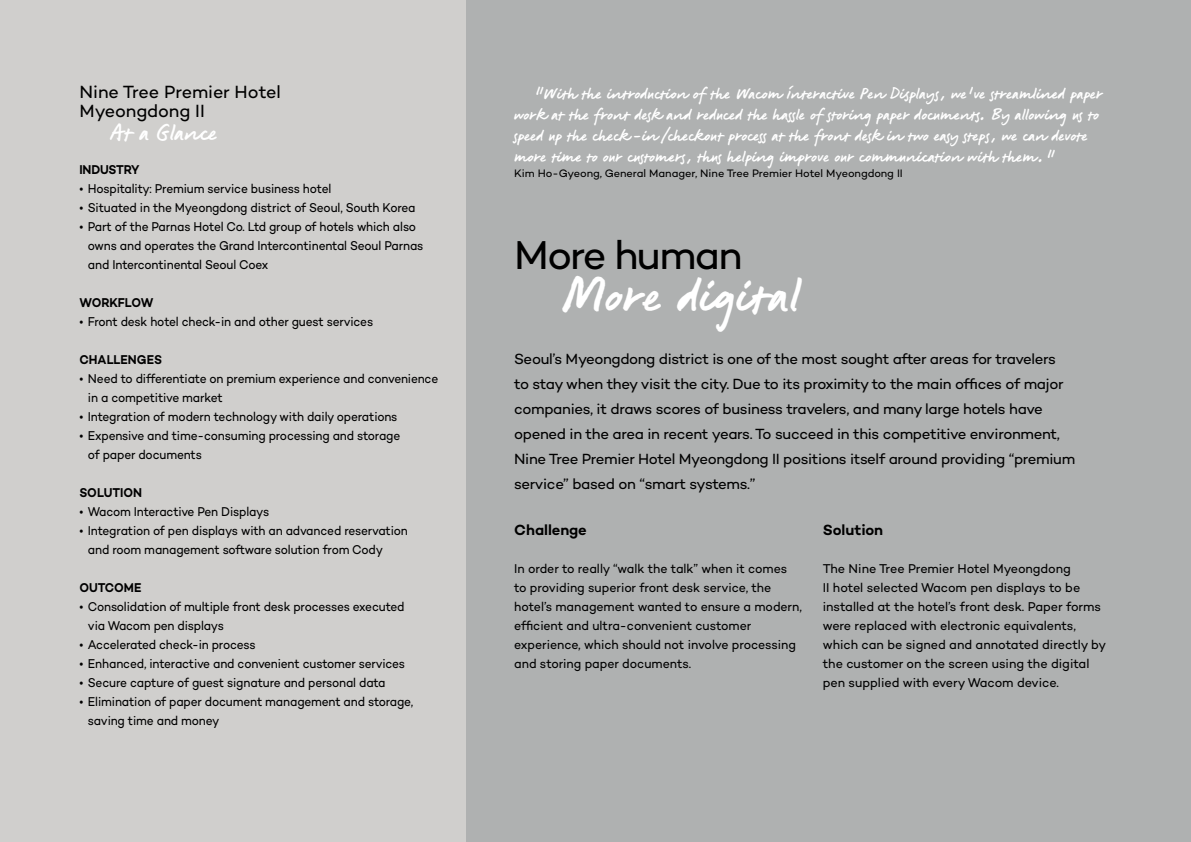
<style>
.page{position:relative;width:1191px;height:842px;background:#afb1b1}
.page>*{position:absolute;margin:0;border:0;box-sizing:border-box;transform-origin:0 0}
.t1{font:49.2px "Signature Wacom";color:#fff}
.t2{font:41px "Campton Wacom";letter-spacing:-.04em;color:#000}
.t3{font:23px "Signature Wacom";color:#fff}
.t4{font:18px/19px "Campton Wacom";letter-spacing:-.005em;color:#000}
.t5{font:16px/21px "Signature Wacom";color:#fff}
.t6{font:15px/25px "Campton Wacom";letter-spacing:-.025em;color:#000}
.t7{font:600 15px "Campton Wacom";letter-spacing:-.005em;color:#000}
.t8{font:13px/19px "Campton Wacom";letter-spacing:-.01em;color:#000;scale:.92 1}
.t9{font:13px/19px "Campton Wacom";letter-spacing:-.01em;color:#000}
.t10{font:13px/19px "Campton Wacom";letter-spacing:-.01em;color:#000;scale:.95 1}
.t11{font:600 13px "Campton Wacom";letter-spacing:-.01em;color:#000;scale:.92 1}
.t12{font:11px "Campton Wacom";letter-spacing:-.005em;color:#000}
</style>
<div class="page">
<div style="left:0;top:0;width:465px;height:842px;background:#d0cfcd"></div>
<h3 class="t4" style="left:79px;top:82px;width:203px">Nine Tree Premier Hotel<br>Myeongdong II</h3>
<h3 class="t3" style="left:110px;top:118px;width:109px">At a Glance</h3>
<p class="t11" style="left:79px;top:162px;width:67px">INDUSTRY</p>
<p class="t8" style="left:79px;top:179px;width:275px">• Hospitality: Premium service business hotel</p>
<p class="t8" style="left:79px;top:198px;width:367px">• Situated in the Myeongdong district of Seoul, South Korea</p>
<p class="t8" style="left:88px;top:217px;width:366px;text-indent:-9px">• Part of the Parnas Hotel Co. Ltd group of hotels which also owns and operates the Grand Intercontinental Seoul Parnas and Intercontinental Seoul Coex</p>
<p class="t11" style="left:79px;top:295px;width:82px">WORKFLOW</p>
<p class="t8" style="left:79px;top:312px;width:321px">• Front desk hotel check-in and other guest services</p>
<p class="t11" style="left:79px;top:352px;width:91px">CHALLENGES</p>
<p class="t8" style="left:88px;top:369px;width:382px;text-indent:-9px">• Need to differentiate on premium experience and convenience in a competitive market</p>
<p class="t8" style="left:79px;top:407px;width:347px">• Integration of modern technology with daily operations</p>
<p class="t8" style="left:88px;top:426px;width:341px;text-indent:-9px">• Expensive and time-consuming processing and storage of paper documents</p>
<p class="t11" style="left:79px;top:485px;width:70px">SOLUTION</p>
<p class="t8" style="left:79px;top:502px;width:208px">• Wacom Interactive Pen Displays</p>
<p class="t8" style="left:88px;top:521px;width:349px;text-indent:-9px">• Integration of pen displays with an advanced reservation and room management software solution from Cody</p>
<p class="t11" style="left:79px;top:580px;width:69px">OUTCOME</p>
<p class="t8" style="left:88px;top:597px;width:346px;text-indent:-9px">• Consolidation of multiple front desk processes executed via Wacom pen displays</p>
<p class="t8" style="left:79px;top:635px;width:193px">• Accelerated check-in process</p>
<p class="t8" style="left:79px;top:654px;width:356px">• Enhanced, interactive and convenient customer services</p>
<p class="t8" style="left:79px;top:673px;width:334px">• Secure capture of guest signature and personal data</p>
<p class="t8" style="left:88px;top:692px;width:355px;text-indent:-9px">• Elimination of paper document management and storage, saving time and money</p>
<p class="t5" style="left:514px;top:82px;width:590px;text-indent:20px">“With the introduction of the Wacom Interactive Pen Displays, we’ve streamlined paper work at the front desk and reduced the hassle of storing paper documents. By allowing us to speed up the check-in /checkout process at the front desk in two easy steps, we can devote more time to our customers, thus helping improve our communication with them.”</p>
<p class="t12" style="left:514px;top:167px;width:390px">Kim Ho-Gyeong, General Manager, Nine Tree Premier Hotel Myeongdong II</p>
<h2 class="t2" style="left:514px;top:230px;width:230px">More human</h2>
<h1 class="t1" style="left:562px;top:263px;width:239px">More digital</h1>
<p class="t6" style="left:514px;top:346px;width:562px">Seoul’s Myeongdong district is one of the most sought after areas for travelers<br>to stay when they visit the city. Due to its proximity to the main offices of major companies, it draws scores of business travelers, and many large hotels have opened in the area in recent years. To succeed in this competitive environment, Nine Tree Premier Hotel Myeongdong II positions itself around providing “premium service” based on “smart systems.”</p>
<p class="t7" style="left:514px;top:521px;width:74px">Challenge</p>
<p class="t10" style="left:514px;top:559px;width:304px">In order to really “walk the talk” when it comes to providing superior front desk service, the hotel’s management wanted to ensure a modern, efficient and ultra-convenient customer experience, which should not involve processing and storing paper documents.</p>
<p class="t7" style="left:823px;top:521px;width:62px">Solution</p>
<p class="t9" style="left:823px;top:559px;width:285px">The Nine Tree Premier Hotel Myeongdong<br>II hotel selected Wacom pen displays to be installed at the hotel’s front desk. Paper forms were replaced with electronic equivalents, which can be signed and annotated directly by the customer on the screen using the digital pen supplied with every Wacom device.</p>
</div>
